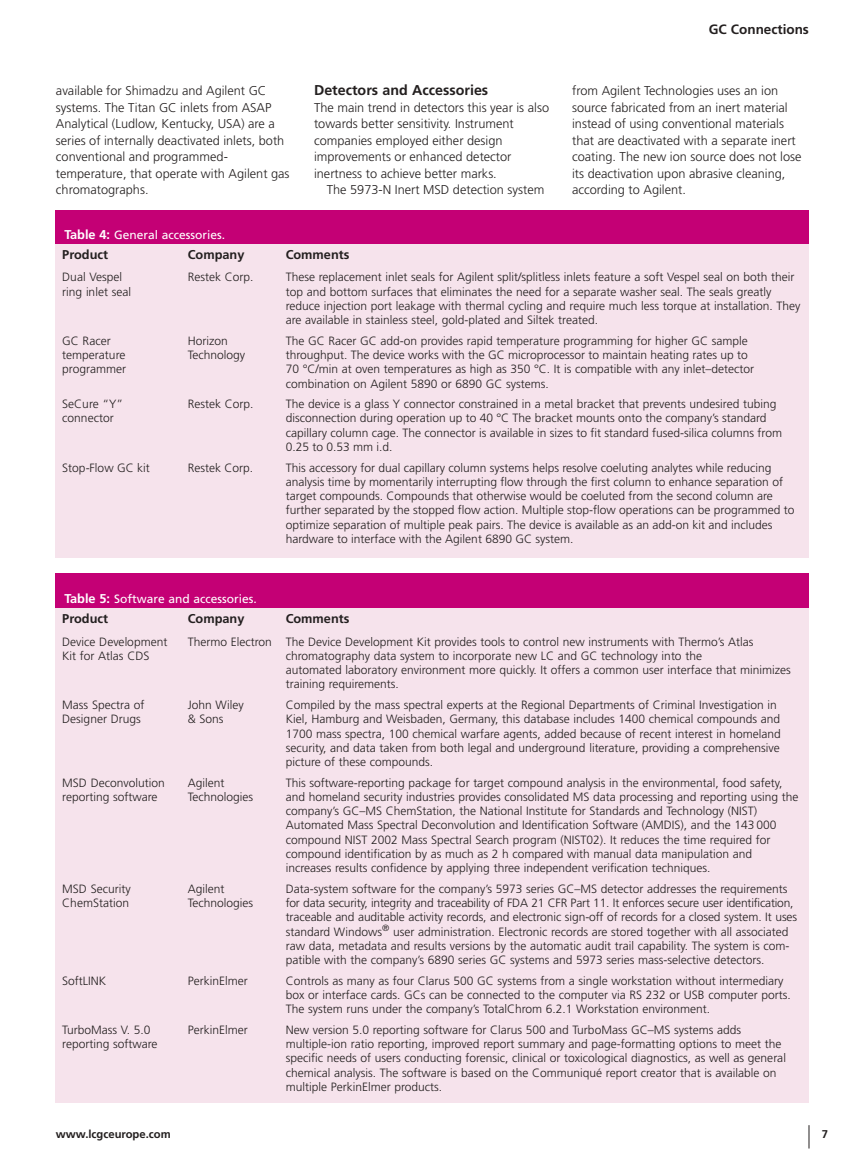
<style>
.page{position:relative;width:863px;height:1160px;background:#fff}
.page>*{position:absolute;margin:0;border:0;box-sizing:border-box;transform-origin:0 0}
.t1{font:700 14.25px "Frutiger";color:#231f1f}
.t2{font:700 13.5px "Frutiger";color:#231f1f}
.t3{font:300 12.75px/16.5px "Frutiger";color:#231f1f}
.t4{font:700 12.75px "Frutiger";color:#231f1f}
.t5{font:300 12px/14.2px "Frutiger";color:#231f1f}
.t6{font:12px "Frutiger";color:#fff}
.t7{font:700 11.25px "Frutiger";color:#231f1f}
.s1{font-weight:700;font-size:12.75px}
</style>
<div class="page">
<svg style="left:808px;top:1125px;width:1px;height:23px"></svg>
<div style="left:56px;top:244px;width:753px;height:313px;background:#f6e3ec"></div>
<div style="left:56px;top:211px;width:753px;height:33px;background:#c40075"></div>
<div style="left:56px;top:608px;width:753px;height:494px;background:#f6e3ec"></div>
<div style="left:56px;top:574px;width:753px;height:34px;background:#c40075"></div>
<p class="t3" style="left:56px;top:83px;width:235px">available for Shimadzu and Agilent GC systems. The Titan GC inlets from ASAP Analytical (Ludlow, Kentucky, USA) are a series of internally deactivated inlets, both conventional and programmed&shy;temperature, that operate with Agilent gas chromatographs.</p>
<p class="t1" style="left:314px;top:84px;width:176px">Detectors and Accessories</p>
<p class="t3" style="left:314px;top:100px;width:236px">The main trend in detectors this year is also towards better sensitivity. Instrument companies employed either design improvements or enhanced detector inertness to achieve better marks.</p>
<p class="t3" style="left:327px;top:182px;width:219px">The 5973-N Inert MSD detection system</p>
<p class="t6" style="left:64px;top:230px;width:162px"><span class="s1">Table 4:</span> General accessories.</p>
<p class="t2" style="left:708px;top:23px;width:102px">GC Connections</p>
<p class="t3" style="left:572px;top:83px;width:231px">from Agilent Technologies uses an ion source fabricated from an inert material instead of using conventional materials that are deactivated with a separate inert coating. The new ion source does not lose its deactivation upon abrasive cleaning, according to Agilent.</p>
<p class="t4" style="left:62px;top:249px;width:47px">Product</p>
<p class="t4" style="left:188px;top:249px;width:58px">Company</p>
<p class="t4" style="left:286px;top:249px;width:65px">Comments</p>
<p class="t5" style="left:62px;top:271px;width:61px">Dual Vespel</p>
<p class="t5" style="left:188px;top:271px;width:67px">Restek Corp.</p>
<p class="t5" style="left:286px;top:271px;width:510px">These replacement inlet seals for Agilent split/splitless inlets feature a soft Vespel seal on both their</p>
<p class="t5" style="left:62px;top:285px;width:70px">ring inlet seal</p>
<p class="t5" style="left:286px;top:285px;width:516px">top and bottom surfaces that eliminates the need for a separate washer seal. The seals greatly reduce injection port leakage with thermal cycling and require much less torque at installation. They are available in stainless steel, gold-plated and Siltek treated.</p>
<p class="t5" style="left:62px;top:334px;width:50px">GC Racer</p>
<p class="t5" style="left:188px;top:334px;width:42px">Horizon</p>
<p class="t5" style="left:286px;top:334px;width:464px">The GC Racer GC add-on provides rapid temperature programming for higher GC sample</p>
<p class="t5" style="left:62px;top:349px;width:65px">temperature</p>
<p class="t5" style="left:188px;top:349px;width:59px">Technology</p>
<p class="t5" style="left:286px;top:349px;width:464px">throughput. The device works with the GC microprocessor to maintain heating rates up to</p>
<p class="t5" style="left:62px;top:363px;width:65px">programmer</p>
<p class="t5" style="left:286px;top:363px;width:470px">70 °C/min at oven temperatures as high as 350 °C. It is compatible with any inlet–detector combination on Agilent 5890 or 6890 GC systems.</p>
<p class="t5" style="left:62px;top:398px;width:62px">SeCure “Y”</p>
<p class="t5" style="left:188px;top:398px;width:67px">Restek Corp.</p>
<p class="t5" style="left:286px;top:398px;width:492px">The device is a glass Y connector constrained in a metal bracket that prevents undesired tubing</p>
<p class="t5" style="left:62px;top:412px;width:53px">connector</p>
<p class="t5" style="left:286px;top:412px;width:498px">disconnection during operation up to 40 °C The bracket mounts onto the company’s standard capillary column cage. The connector is available in sizes to fit standard fused-silica columns from<br>0.25 to 0.53 mm i.d.</p>
<p class="t5" style="left:62px;top:461px;width:89px">Stop-Flow GC kit</p>
<p class="t5" style="left:188px;top:461px;width:67px">Restek Corp.</p>
<p class="t5" style="left:286px;top:461px;width:510px">This accessory for dual capillary column systems helps resolve coeluting analytes while reducing analysis time by momentarily interrupting flow through the first column to enhance separation of target compounds. Compounds that otherwise would be coeluted from the second column are further separated by the stopped flow action. Multiple stop-flow operations can be programmed to optimize separation of multiple peak pairs. The device is available as an add-on kit and includes hardware to interface with the Agilent 6890 GC system.</p>
<p class="t6" style="left:64px;top:594px;width:194px"><span class="s1">Table 5:</span> Software and accessories.</p>
<p class="t4" style="left:62px;top:613px;width:47px">Product</p>
<p class="t4" style="left:188px;top:613px;width:58px">Company</p>
<p class="t4" style="left:286px;top:613px;width:65px">Comments</p>
<p class="t5" style="left:62px;top:635px;width:106px">Device Development</p>
<p class="t5" style="left:188px;top:635px;width:567px">Thermo Electron The Device Development Kit provides tools to control new instruments with Thermo’s Atlas</p>
<p class="t5" style="left:62px;top:649px;width:88px">Kit for Atlas CDS</p>
<p class="t5" style="left:286px;top:649px;width:506px">chromatography data system to incorporate new LC and GC technology into the<br>automated laboratory environment more quickly. It offers a common user interface that minimizes training requirements.</p>
<p class="t5" style="left:62px;top:698px;width:83px">Mass Spectra of</p>
<p class="t5" style="left:188px;top:698px;width:57px">John Wiley</p>
<p class="t5" style="left:286px;top:698px;width:492px">Compiled by the mass spectral experts at the Regional Departments of Criminal Investigation in</p>
<p class="t5" style="left:62px;top:713px;width:80px">Designer Drugs</p>
<p class="t5" style="left:188px;top:713px;width:37px">&amp; Sons</p>
<p class="t5" style="left:286px;top:713px;width:497px;text-align:justify">Kiel, Hamburg and Weisbaden, Germany, this database includes 1400 chemical compounds and 1700 mass spectra, 100 chemical warfare agents, added because of recent interest in homeland security, and data taken from both legal and underground literature, providing a comprehensive picture of these compounds.</p>
<p class="t5" style="left:62px;top:776px;width:104px">MSD Deconvolution</p>
<p class="t5" style="left:188px;top:776px;width:38px">Agilent</p>
<p class="t5" style="left:286px;top:776px;width:498px">This software-reporting package for target compound analysis in the environmental, food safety,</p>
<p class="t5" style="left:62px;top:790px;width:97px">reporting software</p>
<p class="t5" style="left:188px;top:790px;width:67px">Technologies</p>
<p class="t5" style="left:286px;top:790px;width:514px">and homeland security industries provides consolidated MS data processing and reporting using the company’s GC–MS ChemStation, the National Institute for Standards and Technology (NIST)<br>Automated Mass Spectral Deconvolution and Identification Software (AMDIS), and the 143 000 compound NIST 2002 Mass Spectral Search program (NIST02). It reduces the time required for compound identification by as much as 2 h compared with manual data manipulation and increases results confidence by applying three independent verification techniques.</p>
<p class="t5" style="left:62px;top:882px;width:70px">MSD Security</p>
<p class="t5" style="left:188px;top:882px;width:38px">Agilent</p>
<p class="t5" style="left:286px;top:882px;width:503px">Data-system software for the company’s 5973 series GC–MS detector addresses the requirements</p>
<p class="t5" style="left:62px;top:896px;width:68px">ChemStation</p>
<p class="t5" style="left:188px;top:896px;width:67px">Technologies</p>
<p class="t5" style="left:286px;top:896px;width:513px">for data security, integrity and traceability of FDA 21 CFR Part 11. It enforces secure user identification, traceable and auditable activity records, and electronic sign-off of records for a closed system. It uses standard Windows<sup>®</sup> user administration. Electronic records are stored together with all associated raw data, metadata and results versions by the automatic audit trail capability. The system is com&shy;patible with the company’s 6890 series GC systems and 5973 series mass-selective detectors.</p>
<p class="t5" style="left:62px;top:974px;width:45px">SoftLINK</p>
<p class="t5" style="left:188px;top:974px;width:61px">PerkinElmer</p>
<p class="t5" style="left:286px;top:974px;width:506px">Controls as many as four Clarus 500 GC systems from a single workstation without intermediary box or interface cards. GCs can be connected to the computer via RS 232 or USB computer ports.<br>The system runs under the company’s TotalChrom 6.2.1 Workstation environment.</p>
<p class="t5" style="left:62px;top:1023px;width:90px">TurboMass V. 5.0</p>
<p class="t5" style="left:188px;top:1023px;width:61px">PerkinElmer</p>
<p class="t5" style="left:286px;top:1023px;width:457px">New version 5.0 reporting software for Clarus 500 and TurboMass GC–MS systems adds</p>
<p class="t5" style="left:62px;top:1037px;width:97px">reporting software</p>
<p class="t5" style="left:286px;top:1037px;width:502px">multiple-ion ratio reporting, improved report summary and page-formatting options to meet the specific needs of users conducting forensic, clinical or toxicological diagnostics, as well as general chemical analysis. The software is based on the Communiqué report creator that is available on multiple PerkinElmer products.</p>
<p class="t7" style="left:56px;top:1129px;width:116px">www.lcgceurope.com</p>
<p class="t7" style="left:821px;top:1129px;width:8px">7</p>
</div>
